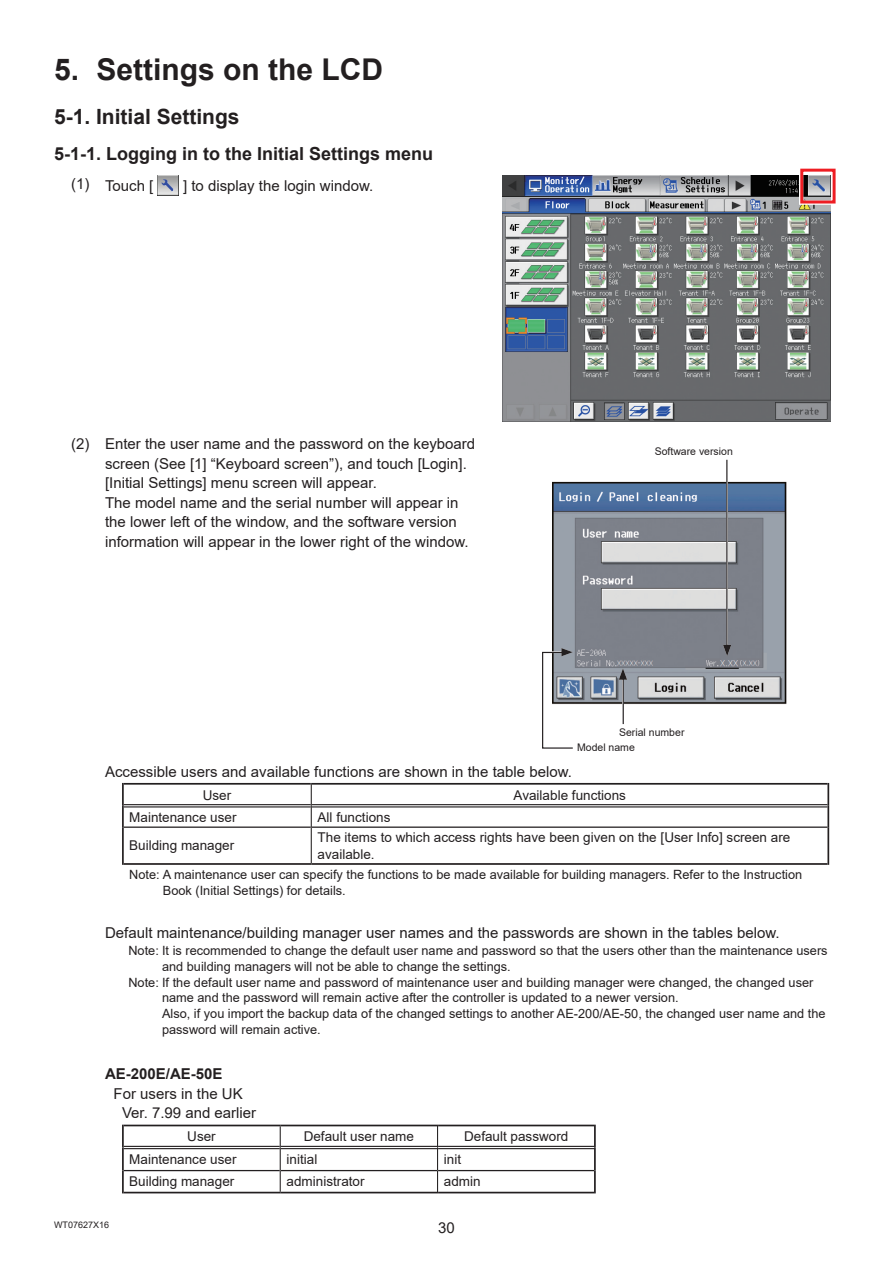
<style>
.page{position:relative;width:893px;height:1263px;background:#fff}
.page>*{position:absolute;margin:0;border:0;box-sizing:border-box;transform-origin:0 0}
.t1{font:700 30px "Arial";color:#231f20}
.t2{font:700 21px "Arial";color:#231f20}
.t3{font:700 18px "Arial";color:#231f20}
.t4{font:15px/19.5px "Arial";color:#231f20}
.t5{font:700 15px "Arial";color:#231f20}
.t6{font:13.5px/16.5px "Arial";color:#231f20}
.t7{font:12.75px/15.8px "Arial";color:#231f20}
.t8{font:10.5px/15px "Arial";color:#231f20}
.t9{font:9px "Arial";color:#231f20}
</style>
<div class="page">
<img style="left:158px;top:176px;width:21px;height:19px">
<img style="left:503px;top:176px;width:327px;height:245px">
<img style="left:552px;top:482px;width:234px;height:222px">
<hr style="left:706px;top:668px;width:33px;height:1px;background:#030303">
<hr style="left:122px;top:806px;width:2px;height:21px;background:#231f20">
<hr style="left:122px;top:827px;width:2px;height:38px;background:#231f20">
<hr style="left:124px;top:783px;width:187px;height:2px;background:#231f20">
<hr style="left:122px;top:783px;width:2px;height:23px;background:#231f20">
<hr style="left:312px;top:783px;width:515px;height:2px;background:#231f20">
<hr style="left:124px;top:804px;width:187px;height:1px;background:#231f20">
<hr style="left:124px;top:806px;width:187px;height:1px;background:#231f20">
<hr style="left:312px;top:804px;width:515px;height:1px;background:#231f20">
<hr style="left:312px;top:806px;width:515px;height:1px;background:#231f20">
<hr style="left:124px;top:826px;width:187px;height:2px;background:#231f20">
<hr style="left:827px;top:783px;width:2px;height:23px;background:#231f20">
<hr style="left:311px;top:827px;width:1px;height:36px;background:#231f20">
<hr style="left:827px;top:806px;width:2px;height:21px;background:#231f20">
<hr style="left:827px;top:827px;width:2px;height:38px;background:#231f20">
<hr style="left:312px;top:826px;width:515px;height:2px;background:#231f20">
<hr style="left:124px;top:863px;width:187px;height:2px;background:#231f20">
<hr style="left:311px;top:863px;width:516px;height:2px;background:#231f20">
<svg style="left:311px;top:783px;width:1px;height:44px"></svg>
<hr style="left:122px;top:1147px;width:2px;height:23px;background:#231f20">
<hr style="left:122px;top:1170px;width:2px;height:23px;background:#231f20">
<hr style="left:124px;top:1125px;width:156px;height:1px;background:#231f20">
<hr style="left:122px;top:1125px;width:2px;height:22px;background:#231f20">
<hr style="left:280px;top:1125px;width:157px;height:1px;background:#231f20">
<hr style="left:438px;top:1125px;width:156px;height:1px;background:#231f20">
<hr style="left:124px;top:1146px;width:156px;height:1px;background:#231f20">
<hr style="left:124px;top:1148px;width:156px;height:1px;background:#231f20">
<hr style="left:281px;top:1146px;width:156px;height:1px;background:#231f20">
<hr style="left:281px;top:1148px;width:156px;height:1px;background:#231f20">
<hr style="left:438px;top:1146px;width:156px;height:1px;background:#231f20">
<hr style="left:438px;top:1148px;width:156px;height:1px;background:#231f20">
<hr style="left:124px;top:1170px;width:156px;height:1px;background:#231f20">
<hr style="left:594px;top:1125px;width:2px;height:22px;background:#231f20">
<svg style="left:280px;top:1126px;width:1px;height:66px"></svg>
<hr style="left:594px;top:1147px;width:2px;height:23px;background:#231f20">
<hr style="left:594px;top:1170px;width:2px;height:23px;background:#231f20">
<hr style="left:281px;top:1170px;width:156px;height:1px;background:#231f20">
<hr style="left:438px;top:1170px;width:156px;height:1px;background:#231f20">
<hr style="left:124px;top:1192px;width:156px;height:1px;background:#231f20">
<hr style="left:280px;top:1192px;width:157px;height:1px;background:#231f20">
<hr style="left:438px;top:1192px;width:156px;height:1px;background:#231f20">
<svg style="left:437px;top:1125px;width:1px;height:68px"></svg>
<div style="left:799px;top:167px;width:38px;height:38px;border:4px solid #fff"></div>
<div style="left:800px;top:169px;width:36px;height:35px;border:3px solid #ee1d23"></div>
<svg style="left:542px;top:648px;width:32px;height:101px"></svg>
<hr style="left:622px;top:677px;width:2px;height:47px;background:#fff">
<hr style="left:623px;top:677px;width:1px;height:47px;background:#231f20">
<svg style="left:619px;top:668px;width:8px;height:12px"></svg>
<hr style="left:726px;top:460px;width:2px;height:188px;background:#fff">
<hr style="left:726px;top:460px;width:1px;height:188px;background:#231f20">
<svg style="left:723px;top:645px;width:8px;height:11px"></svg>
<h1 class="t1" style="left:54px;top:48px;width:331px">5. Settings on the LCD</h1>
<h2 class="t2" style="left:54px;top:102px;width:187px">5-1. Initial Settings</h2>
<h3 class="t3" style="left:54px;top:141px;width:381px">5-1-1. Logging in to the Initial Settings menu</h3>
<p class="t4" style="left:71px;top:176px;width:84px">(1) Touch [</p>
<p class="t4" style="left:183px;top:176px;width:192px">] to display the login window.</p>
<p class="t4" style="left:105px;top:434px;width:372px;text-indent:-34px">(2) Enter the user name and the password on the keyboard screen (See [1] “Keyboard screen”), and touch [Login]. [Initial Settings] menu screen will appear.<br>The model name and the serial number will appear in the lower left of the window, and the software version information will appear in the lower right of the window.</p>
<p class="t8" style="left:655px;top:444px;width:80px">Software version</p>
<p class="t8" style="left:577px;top:725px;width:109px;text-indent:42px">Serial number<br>Model name</p>
<p class="t4" style="left:105px;top:761px;width:468px">Accessible users and available functions are shown in the table below.</p>
<p class="t6" style="left:203px;top:786px;width:30px">User</p>
<p class="t6" style="left:514px;top:786px;width:114px">Available functions</p>
<p class="t6" style="left:129px;top:809px;width:109px">Maintenance user</p>
<p class="t6" style="left:318px;top:809px;width:74px">All functions</p>
<p class="t6" style="left:129px;top:837px;width:107px">Building manager</p>
<p class="t6" style="left:318px;top:829px;width:474px">The items to which access rights have been given on the [User Info] screen are available.</p>
<p class="t7" style="left:163px;top:867px;width:641px;text-indent:-34px">Note: A maintenance user can specify the functions to be made available for building managers. Refer to the Instruction<br>Book (Initial Settings) for details.</p>
<p class="t4" style="left:105px;top:922px;width:676px">Default maintenance/building manager user names and the passwords are shown in the tables below.</p>
<p class="t7" style="left:128px;top:943px;width:701px">Note: It is recommended to change the default user name and password so that the users other than the maintenance users</p>
<p class="t7" style="left:162px;top:958px;width:350px">and building managers will not be able to change the settings.</p>
<p class="t7" style="left:128px;top:974px;width:686px">Note: If the default user name and password of maintenance user and building manager were changed, the changed user</p>
<p class="t7" style="left:162px;top:990px;width:518px">name and the password will remain active after the controller is updated to a newer version.</p>
<p class="t7" style="left:162px;top:1006px;width:665px">Also, if you import the backup data of the changed settings to another AE-200/AE-50, the changed user name and the</p>
<p class="t7" style="left:162px;top:1021px;width:160px">password will remain active.</p>
<p class="t5" style="left:105px;top:1063px;width:119px">AE-200E/AE-50E</p>
<p class="t4" style="left:122px;top:1084px;width:136px;text-indent:-9px">For users in the UK<br>Ver. 7.99 and earlier</p>
<p class="t6" style="left:187px;top:1128px;width:30px">User</p>
<p class="t6" style="left:304px;top:1128px;width:112px">Default user name</p>
<p class="t6" style="left:464px;top:1128px;width:106px">Default password</p>
<p class="t6" style="left:129px;top:1151px;width:109px">Maintenance user</p>
<p class="t6" style="left:287px;top:1151px;width:32px">initial</p>
<p class="t6" style="left:444px;top:1151px;width:19px">init</p>
<p class="t6" style="left:129px;top:1173px;width:107px">Building manager</p>
<p class="t6" style="left:287px;top:1173px;width:80px">administrator</p>
<p class="t6" style="left:444px;top:1173px;width:38px">admin</p>
<p class="t9" style="left:54px;top:1219px;width:57px">WT07627X16</p>
<p class="t4" style="left:438px;top:1218px;width:18px">30</p>
</div>
